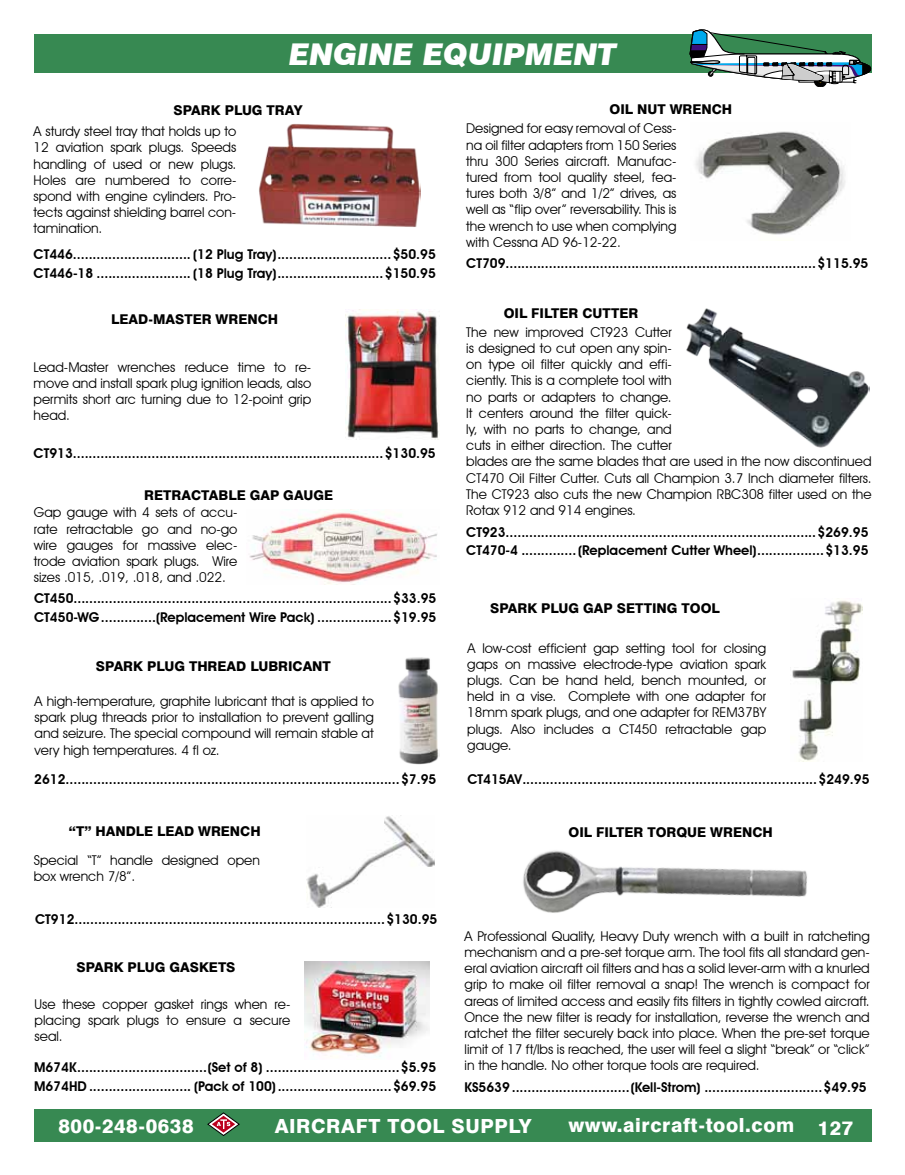
<style>
.page{position:relative;width:905px;height:1175px;background:#fff}
.page>*{position:absolute;margin:0;border:0;box-sizing:border-box;transform-origin:0 0}
.t1{font:italic 900 30px "Swiss 721 BT";color:#fff}
.t2{font:800 19.5px "Swiss 721 BT";letter-spacing:.03em;color:#fff}
.t3{font:13.5px/16.2px "Avant Garde IT Cby BT";color:#000;text-align:justify}
.t4{font:600 13.5px/18.9px "Avant Garde IT Cby BT";color:#000}
.t5{font:800 13.5px "Swiss 721 BT";color:#000}
</style>
<div class="page">
<div style="left:34px;top:1108px;width:837px;height:33px;background:#378952"></div>
<svg style="left:207px;top:1112px;width:33px;height:24px"></svg>
<div style="left:34px;top:34px;width:837px;height:39px;background:#378952"></div>
<img style="left:686px;top:308px;width:183px;height:140px">
<img style="left:790px;top:600px;width:72px;height:161px">
<img style="left:345px;top:310px;width:94px;height:129px">
<img style="left:695px;top:131px;width:150px;height:104px">
<img style="left:306px;top:815px;width:129px;height:93px">
<img style="left:305px;top:961px;width:125px;height:96px">
<img style="left:249px;top:509px;width:188px;height:75px">
<img style="left:259px;top:124px;width:161px;height:103px">
<img style="left:523px;top:850px;width:284px;height:63px">
<img style="left:398px;top:657px;width:41px;height:108px">
<div style="left:814px;top:75px;width:12px;height:12px;border:1px solid #000;border-radius:50%"></div>
<svg style="left:690px;top:29px;width:181px;height:57px"></svg>
<h1 class="t1" style="left:289px;top:36px;width:329px">ENGINE EQUIPMENT</h1>
<p class="t5" style="left:173px;top:102px;width:130px">SPARK PLUG TRAY</p>
<p class="t3" style="left:34px;top:123px;width:204px">A sturdy steel tray that holds up to 12 aviation spark plugs. Speeds handling of used or new plugs.<br>Holes are numbered to corre&shy;spond with engine cylinders. Pro&shy;tects against shielding barrel con&shy;tamination.</p>
<p class="t4" style="left:34px;top:245px;width:404px">CT446.............................. (12 Plug Tray).............................$50.95<br>CT446-18 ........................ (18 Plug Tray)...........................$150.95</p>
<p class="t5" style="left:111px;top:311px;width:168px">LEAD-MASTER WRENCH</p>
<p class="t3" style="left:34px;top:358px;width:279px">Lead-Master wrenches reduce time to re&shy;move and install spark plug ignition leads, also permits short arc turning due to 12-point grip head.</p>
<p class="t4" style="left:34px;top:443px;width:403px">CT913...............................................................................$130.95</p>
<p class="t5" style="left:144px;top:486px;width:190px">RETRACTABLE GAP GAUGE</p>
<p class="t3" style="left:34px;top:504px;width:205px">Gap gauge with 4 sets of accu&shy;rate retractable go and no-go wire gauges for massive elec&shy;trode aviation spark plugs. Wire sizes .015, .019, .018, and .022.</p>
<p class="t4" style="left:34px;top:589px;width:404px">CT450.................................................................................$33.95<br>CT450-WG..............(Replacement Wire Pack) ...................$19.95</p>
<p class="t5" style="left:96px;top:658px;width:236px">SPARK PLUG THREAD LUBRICANT</p>
<p class="t3" style="left:35px;top:693px;width:341px">A high-temperature, graphite lubricant that is applied to spark plug threads prior to installation to prevent galling and seizure. The special compound will remain stable at very high temperatures. 4 fl oz.</p>
<p class="t4" style="left:34px;top:769px;width:404px">2612.....................................................................................$7.95</p>
<p class="t5" style="left:69px;top:823px;width:193px">“T” HANDLE LEAD WRENCH</p>
<p class="t3" style="left:34px;top:852px;width:228px">Special “T” handle designed open box wrench 7/8”.</p>
<p class="t4" style="left:35px;top:910px;width:403px">CT912...............................................................................$130.95</p>
<p class="t5" style="left:76px;top:958px;width:160px">SPARK PLUG GASKETS</p>
<p class="t3" style="left:35px;top:996px;width:257px">Use these copper gasket rings when re&shy;placing spark plugs to ensure a secure seal.</p>
<p class="t4" style="left:34px;top:1057px;width:404px">M674K.................................(Set of 8) ..................................$5.95<br>M674HD .......................... (Pack of 100).............................$69.95</p>
<p class="t5" style="left:609px;top:101px;width:124px">OIL NUT WRENCH</p>
<p class="t3" style="left:466px;top:120px;width:212px">Designed for easy removal of Cess&shy;na oil filter adapters from 150 Series thru 300 Series aircraft. Manufac&shy;tured from tool quality steel, fea&shy;tures both 3/8” and 1/2” drives, as well as “flip over” reversability. This is the wrench to use when complying with Cessna AD 96-12-22.</p>
<p class="t4" style="left:466px;top:254px;width:403px">CT709...............................................................................$115.95</p>
<p class="t5" style="left:503px;top:305px;width:136px">OIL FILTER CUTTER</p>
<p class="t3" style="left:466px;top:324px;width:407px;text-align:left">The new improved CT923 Cutter<br>is designed to cut open any spin-<br>on type oil filter quickly and effi-<br>ciently. This is a complete tool with<br>no parts or adapters to change.<br>It centers around the filter quick-<br>ly, with no parts to change, and<br>cuts in either direction. The cutter<br>blades are the same blades that are used in the now discontinued CT470 Oil Filter Cutter. Cuts all Champion 3.7 Inch diameter filters.<br>The CT923 also cuts the new Champion RBC308 filter used on the Rotax 912 and 914 engines.</p>
<p class="t4" style="left:466px;top:522px;width:404px">CT923...............................................................................$269.95<br>CT470-4 ..............(Replacement Cutter Wheel).................$13.95</p>
<p class="t5" style="left:490px;top:600px;width:231px">SPARK PLUG GAP SETTING TOOL</p>
<p class="t3" style="left:467px;top:639px;width:300px;text-align:left">A low-cost efficient gap setting tool for closing gaps on massive electrode-type aviation spark plugs. Can be hand held, bench mounted, or held in a vise. Complete with one adapter for 18mm spark plugs, and one adapter for REM37BY plugs. Also includes a CT450 retractable gap gauge.</p>
<p class="t4" style="left:467px;top:769px;width:403px">CT415AV...........................................................................$249.95</p>
<p class="t5" style="left:568px;top:824px;width:206px">OIL FILTER TORQUE WRENCH</p>
<p class="t3" style="left:464px;top:927px;width:407px">A Professional Quality, Heavy Duty wrench with a built in ratcheting mechanism and a pre-set torque arm. The tool fits all standard gen&shy;eral aviation aircraft oil filters and has a solid lever-arm with a knurled grip to make oil filter removal a snap! The wrench is compact for areas of limited access and easily fits filters in tightly cowled aircraft.<br>Once the new filter is ready for installation, reverse the wrench and ratchet the filter securely back into place. When the pre-set torque limit of 17 ft/lbs is reached, the user will feel a slight “break” or “click” in the handle. No other torque tools are required.</p>
<p class="t4" style="left:464px;top:1077px;width:403px">KS5639..............................(Kell-Strom) ..............................$49.95</p>
<h2 class="t2" style="left:58px;top:1114px;width:136px">800-248-0638</h2>
<h2 class="t2" style="left:275px;top:1114px;width:258px">AIRCRAFT TOOL SUPPLY</h2>
<h2 class="t2" style="left:568px;top:1113px;width:286px">www.aircraft-tool.com 127</h2>
</div>
